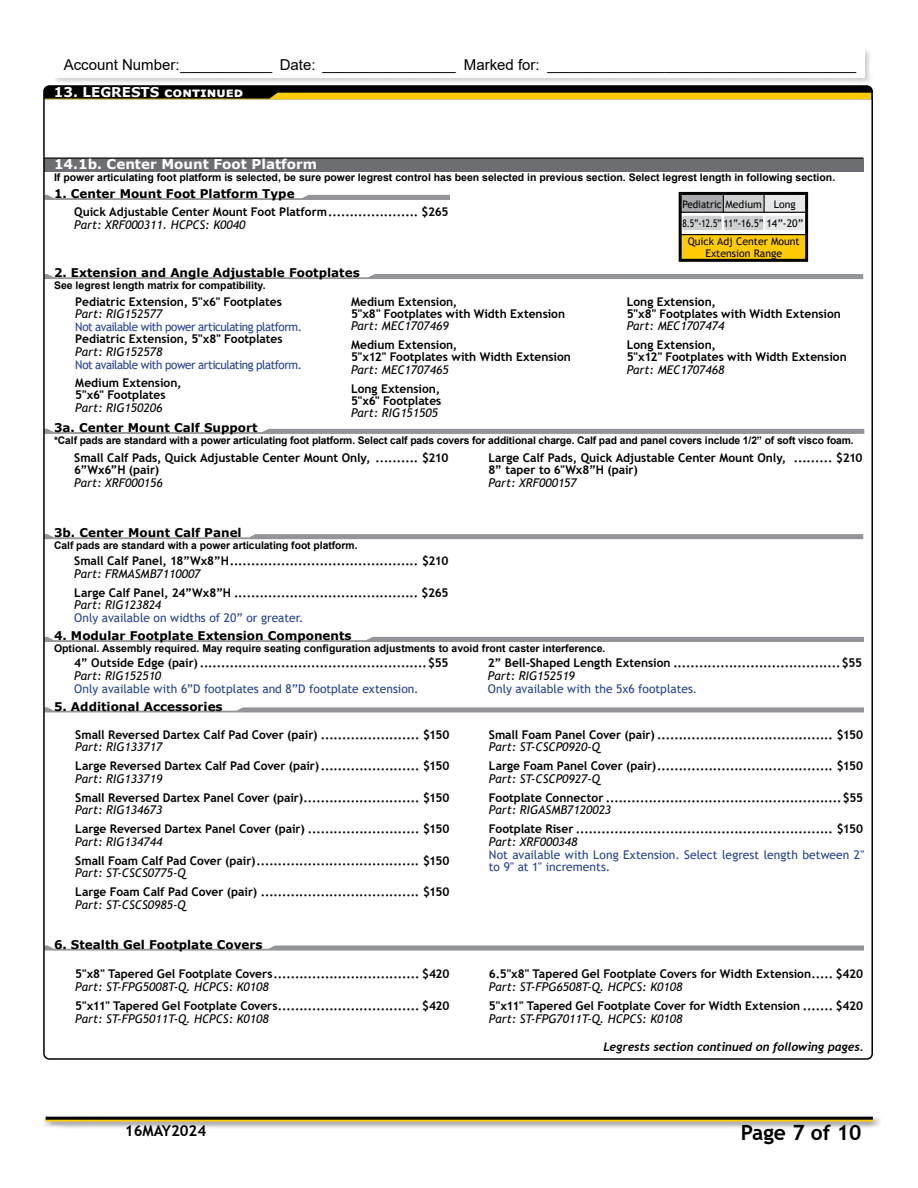
<style>
.page{position:relative;width:918px;height:1188px;background:#fff}
.page>*{position:absolute;margin:0;border:0;box-sizing:border-box;transform-origin:0 0}
.t1{font:700 21px "Trebuchet MS";color:#000}
.t2{font:15px "Arial";color:#000}
.t3{font:700 15px "Trebuchet MS";color:#000}
.t4{font:700 13.5px "Verdana";color:#fff}
.t5{font:700 12px/12px "Trebuchet MS";letter-spacing:-.005em;color:#000}
.t6{font:italic 12px "Trebuchet MS";color:#000}
.t7{font:700 12px "Verdana";color:#000}
.t8{font:12px/12.8px "Trebuchet MS";letter-spacing:-.005em;color:#25408f}
.t9{font:12px "Trebuchet MS";letter-spacing:-.04em;color:#25408f}
.t10{font:italic 700 12px "Trebuchet";letter-spacing:-.01em;color:#000}
.t11{font:700 10.5px "Arial";color:#000}
.t12{font:10.5px/11.1px "Trebuchet MS";color:#000;text-align:center}
.t13{font:10.5px "Trebuchet MS";color:#000;scale:.78 1}
.t14{font:10.5px "Trebuchet MS";color:#000;scale:.94 1}
</style>
<div class="page">
<div style="left:43px;top:1114px;width:838px;height:16px;background:#000;opacity:.48"></div>
<hr style="left:46px;top:1119px;width:827px;height:3px;background:#ffcb05">
<hr style="left:46px;top:1117px;width:827px;height:3px;background:#000">
<svg style="left:46px;top:274px;width:817px;height:5px"></svg>
<svg style="left:46px;top:637px;width:818px;height:5px"></svg>
<svg style="left:46px;top:429px;width:818px;height:5px"></svg>
<svg style="left:46px;top:534px;width:817px;height:5px;background:#a6a8aa"></svg>
<svg style="left:46px;top:707px;width:818px;height:5px;background:#abadaf"></svg>
<div style="left:44px;top:158px;width:819px;height:14px;background:#6d6e71"></div>
<hr style="left:44px;top:157px;width:819px;height:2px;background:#000">
<svg style="left:46px;top:195px;width:404px;height:5px"></svg>
<svg style="left:678px;top:191px;width:131px;height:71px;background:#c5b577"></svg>
<hr style="left:680px;top:234px;width:125px;height:1px;background:#000">
<svg style="left:46px;top:945px;width:818px;height:6px;background:#b3b4b6"></svg>
<svg style="left:46px;top:88px;width:824px;height:11px;background:#6c5602"></svg>
<div style="left:54px;top:48px;width:818px;height:37px;background:#000;opacity:.23"></div>
<div style="left:54px;top:48px;width:810px;height:29px;background:#fff"></div>
<p class="t2" style="left:64px;top:54px;width:794px">Account Number:___________ Date: ________________ Marked for: _____________________________________</p>
<p class="t4" style="left:54px;top:83px;width:191px">13. LEGRESTS continued</p>
<p class="t4" style="left:54px;top:155px;width:265px">14.1b. Center Mount Foot Platform</p>
<p class="t11" style="left:54px;top:170px;width:783px">If power articulating foot platform is selected, be sure power legrest control has been selected in previous section. Select legrest length in following section.</p>
<p class="t7" style="left:54px;top:185px;width:242px">1. Center Mount Foot Platform Type</p>
<p class="t5" style="left:74px;top:206px;width:376px">Quick Adjustable Center Mount Foot Platform..................... $265</p>
<p class="t6" style="left:74px;top:217px;width:173px">Part: XRF000311. HCPCS: K0040</p>
<p class="t14" style="left:682px;top:198px;width:122px">Pediatric Medium Long</p>
<p class="t12" style="left:688px;top:236px;width:114px">Quick Adj Center Mount<br>Extension Range</p>
<p class="t13" style="left:682px;top:216px;width:156px">8.5”-12.5” 11”-16.5” 14”-20”</p>
<p class="t7" style="left:54px;top:264px;width:307px">2. Extension and Angle Adjustable Footplates</p>
<p class="t11" style="left:54px;top:278px;width:213px">See legrest length matrix for compatibility.</p>
<p class="t5" style="left:75px;top:295px;width:208px">Pediatric Extension, 5"x6" Footplates</p>
<p class="t6" style="left:75px;top:307px;width:89px">Part: RIG152577</p>
<p class="t9" style="left:75px;top:319px;width:228px">Not available with power articulating platform.</p>
<p class="t5" style="left:75px;top:333px;width:209px">Pediatric Extension, 5"x8" Footplates</p>
<p class="t6" style="left:75px;top:344px;width:89px">Part: RIG152578</p>
<p class="t9" style="left:75px;top:357px;width:228px">Not available with power articulating platform.</p>
<p class="t5" style="left:75px;top:377px;width:108px">Medium Extension,<br>5"x6" Footplates</p>
<p class="t6" style="left:75px;top:400px;width:89px">Part: RIG150206</p>
<p class="t5" style="left:351px;top:295px;width:216px">Medium Extension,<br>5"x8" Footplates with Width Extension</p>
<p class="t6" style="left:351px;top:319px;width:99px">Part: MEC1707469</p>
<p class="t5" style="left:351px;top:339px;width:222px">Medium Extension,<br>5"x12" Footplates with Width Extension</p>
<p class="t6" style="left:351px;top:362px;width:99px">Part: MEC1707465</p>
<p class="t5" style="left:351px;top:382px;width:92px">Long Extension,<br>5"x6" Footplates</p>
<p class="t6" style="left:351px;top:406px;width:89px">Part: RIG151505</p>
<p class="t5" style="left:627px;top:295px;width:216px">Long Extension,<br>5"x8" Footplates with Width Extension</p>
<p class="t6" style="left:627px;top:319px;width:99px">Part: MEC1707474</p>
<p class="t5" style="left:627px;top:339px;width:222px">Long Extension,<br>5"x12" Footplates with Width Extension</p>
<p class="t6" style="left:627px;top:362px;width:99px">Part: MEC1707468</p>
<p class="t7" style="left:54px;top:419px;width:205px">3a. Center Mount Calf Support</p>
<p class="t11" style="left:54px;top:433px;width:801px">*Calf pads are standard with a power articulating foot platform. Select calf pads covers for additional charge. Calf pad and panel covers include 1/2” of soft visco foam.</p>
<p class="t5" style="left:74px;top:452px;width:376px">Small Calf Pads, Quick Adjustable Center Mount Only, .......... $210<br>6”Wx6”H (pair)</p>
<p class="t6" style="left:74px;top:475px;width:90px">Part: XRF000156</p>
<p class="t7" style="left:54px;top:524px;width:189px">3b. Center Mount Calf Panel</p>
<p class="t11" style="left:54px;top:538px;width:305px">Calf pads are standard with a power articulating foot platform.</p>
<p class="t5" style="left:74px;top:555px;width:376px">Small Calf Panel, 18”Wx8”H............................................ $210</p>
<p class="t6" style="left:74px;top:566px;width:128px">Part: FRMASMB7110007</p>
<p class="t5" style="left:74px;top:586px;width:376px">Large Calf Panel, 24”Wx8”H ........................................... $265</p>
<p class="t6" style="left:74px;top:598px;width:89px">Part: RIG123824</p>
<p class="t8" style="left:74px;top:611px;width:231px">Only available on widths of 20” or greater.</p>
<p class="t5" style="left:488px;top:452px;width:376px">Large Calf Pads, Quick Adjustable Center Mount Only, ......... $210<br>8” taper to 6"Wx8”H (pair)</p>
<p class="t6" style="left:488px;top:475px;width:90px">Part: XRF000157</p>
<p class="t7" style="left:54px;top:627px;width:299px">4. Modular Footplate Extension Components</p>
<p class="t11" style="left:54px;top:641px;width:553px">Optional. Assembly required. May require seating configuration adjustments to avoid front caster interference.</p>
<p class="t5" style="left:74px;top:657px;width:376px">4” Outside Edge (pair) .....................................................$55</p>
<p class="t6" style="left:74px;top:668px;width:89px">Part: RIG152510</p>
<p class="t8" style="left:74px;top:682px;width:346px">Only available with 6”D footplates and 8”D footplate extension.</p>
<p class="t7" style="left:54px;top:698px;width:170px">5. Additional Accessories</p>
<p class="t5" style="left:75px;top:728px;width:376px">Small Reversed Dartex Calf Pad Cover (pair) ....................... $150</p>
<p class="t6" style="left:75px;top:740px;width:89px">Part: RIG133717</p>
<p class="t5" style="left:75px;top:760px;width:376px">Large Reversed Dartex Calf Pad Cover (pair)....................... $150</p>
<p class="t6" style="left:75px;top:771px;width:89px">Part: RIG133719</p>
<p class="t5" style="left:75px;top:791px;width:376px">Small Reversed Dartex Panel Cover (pair)........................... $150</p>
<p class="t6" style="left:75px;top:803px;width:89px">Part: RIG134673</p>
<p class="t5" style="left:75px;top:823px;width:376px">Large Reversed Dartex Panel Cover (pair) .......................... $150</p>
<p class="t6" style="left:75px;top:834px;width:89px">Part: RIG134744</p>
<p class="t5" style="left:75px;top:854px;width:376px">Small Foam Calf Pad Cover (pair)...................................... $150</p>
<p class="t6" style="left:75px;top:866px;width:112px">Part: ST-CSCS0775-Q</p>
<p class="t5" style="left:75px;top:886px;width:376px">Large Foam Calf Pad Cover (pair) ..................................... $150</p>
<p class="t6" style="left:75px;top:897px;width:112px">Part: ST-CSCS0985-Q</p>
<p class="t7" style="left:54px;top:936px;width:210px">6. Stealth Gel Footplate Covers</p>
<p class="t5" style="left:75px;top:968px;width:376px">5"x8" Tapered Gel Footplate Covers.................................. $420</p>
<p class="t6" style="left:75px;top:979px;width:195px">Part: ST-FPG5008T-Q. HCPCS: K0108</p>
<p class="t5" style="left:75px;top:1000px;width:376px">5"x11" Tapered Gel Footplate Covers................................. $420</p>
<p class="t6" style="left:75px;top:1011px;width:195px">Part: ST-FPG5011T-Q. HCPCS: K0108</p>
<p class="t5" style="left:488px;top:657px;width:376px">2” Bell-Shaped Length Extension .......................................$55</p>
<p class="t6" style="left:488px;top:668px;width:89px">Part: RIG152519</p>
<p class="t8" style="left:488px;top:682px;width:211px">Only available with the 5x6 footplates.</p>
<p class="t5" style="left:489px;top:728px;width:376px">Small Foam Panel Cover (pair) ......................................... $150</p>
<p class="t6" style="left:489px;top:740px;width:112px">Part: ST-CSCP0920-Q</p>
<p class="t5" style="left:489px;top:760px;width:376px">Large Foam Panel Cover (pair)......................................... $150</p>
<p class="t6" style="left:489px;top:771px;width:112px">Part: ST-CSCP0927-Q</p>
<p class="t5" style="left:489px;top:791px;width:376px">Footplate Connector .......................................................$55</p>
<p class="t6" style="left:489px;top:803px;width:124px">Part: RIGASMB7120023</p>
<p class="t5" style="left:489px;top:823px;width:376px">Footplate Riser ............................................................ $150</p>
<p class="t6" style="left:489px;top:834px;width:90px">Part: XRF000348</p>
<p class="t8" style="left:489px;top:848px;width:377px">Not available with Long Extension. Select legrest length between 2" to 9" at 1" increments.</p>
<p class="t5" style="left:489px;top:968px;width:376px">6.5"x8" Tapered Gel Footplate Covers for Width Extension..... $420</p>
<p class="t6" style="left:489px;top:979px;width:195px">Part: ST-FPG6508T-Q. HCPCS: K0108</p>
<p class="t5" style="left:489px;top:999px;width:376px">5"x11" Tapered Gel Footplate Cover for Width Extension ....... $420</p>
<p class="t6" style="left:489px;top:1011px;width:195px">Part: ST-FPG7011T-Q. HCPCS: K0108</p>
<p class="t10" style="left:603px;top:1039px;width:262px">Legrests section continued on following pages.</p>
<p class="t3" style="left:125px;top:1121px;width:83px">16MAY2024</p>
<h1 class="t1" style="left:741px;top:1119px;width:122px">Page 7 of 10</h1>
</div>
